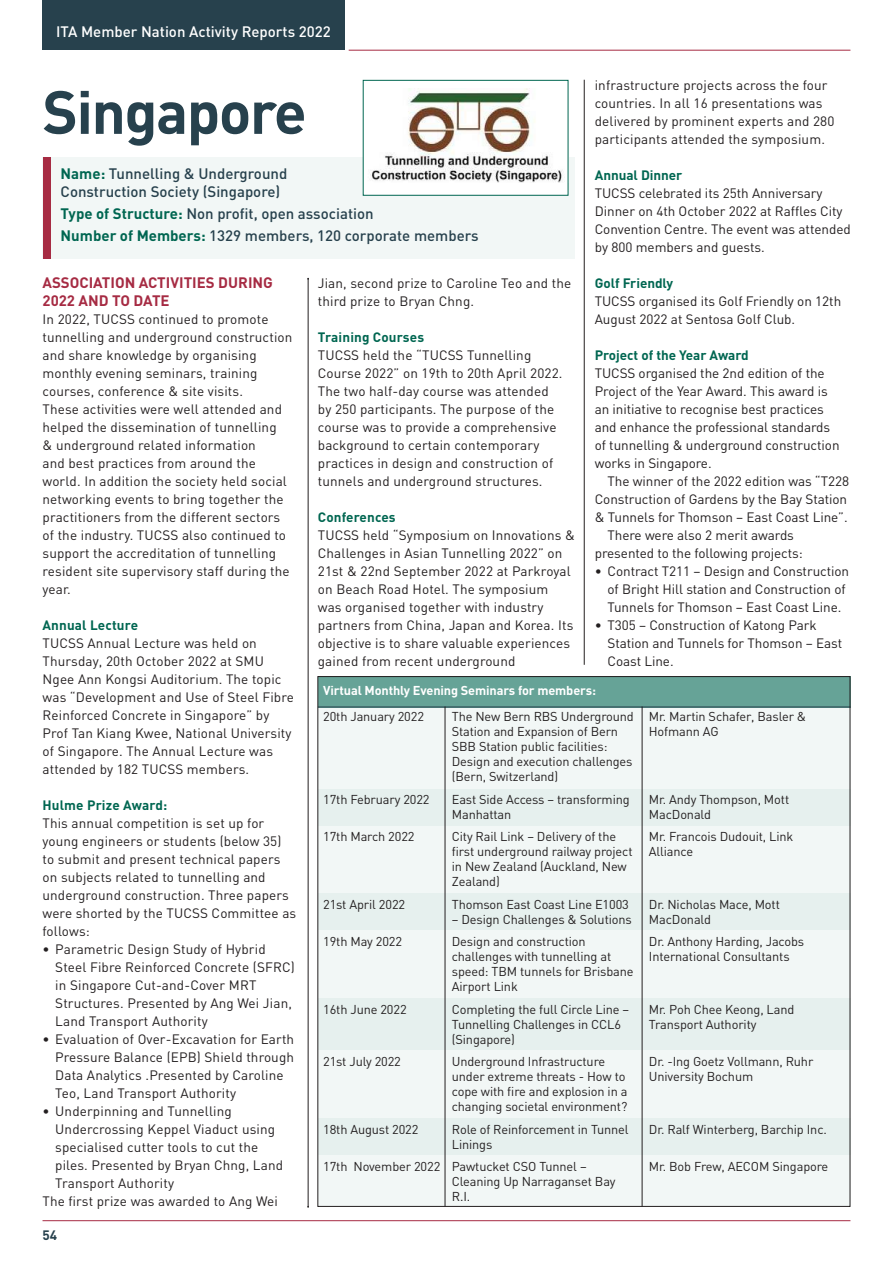
<style>
.page{position:relative;width:893px;height:1263px;background:#fff}
.page>*{position:absolute;margin:0;border:0;box-sizing:border-box;transform-origin:0 0}
.t1{font:700 60px "DIN";letter-spacing:-.025em;color:#27414d}
.t2{font:500 15px/18px "DIN";color:#27414d}
.t3{font:700 15px/18px "DIN";color:#a62b43}
.t4{font:500 15px "DIN";color:#fff}
.t5{font:13.5px/18px "DIN";letter-spacing:.01em;color:#231f20}
.t6{font:700 13.5px "DIN";letter-spacing:-.005em;color:#006651}
.t7{font:700 13.5px "DIN";color:#27414d}
.t8{font:12.75px/15px "DIN";letter-spacing:-.01em;color:#231f20}
.t9{font:700 12.75px "DIN";letter-spacing:-.01em;color:#fff}
.s1{font-weight:700;color:#006651}
</style>
<div class="page">
<div style="left:43px;top:0;width:302px;height:50px;background:#27414d"></div>
<hr style="left:349px;top:50px;width:501px;height:1px;background:#a62b43">
<hr style="left:43px;top:1220px;width:807px;height:1px;background:#a62b43">
<div style="left:318px;top:707px;width:532px;height:499px;background:#f2f7f6"></div>
<div style="left:318px;top:676px;width:532px;height:31px;background:#66a397"></div>
<div style="left:318px;top:789px;width:532px;height:37px;background:#e6f0ee"></div>
<div style="left:318px;top:893px;width:532px;height:36px;background:#e6f0ee"></div>
<div style="left:318px;top:998px;width:532px;height:52px;background:#e6f0ee"></div>
<div style="left:318px;top:1118px;width:532px;height:37px;background:#e6f0ee"></div>
<hr style="left:318px;top:707px;width:532px;height:1px;background:#27414d">
<hr style="left:642px;top:706px;width:1px;height:500px;background:#231f20">
<hr style="left:445px;top:706px;width:1px;height:500px;background:#231f20">
<div style="left:43px;top:157px;width:532px;height:101px;background:#f2f7f6"></div>
<div style="left:363px;top:80px;width:205px;height:115px;background:#fff"></div>
<img style="left:370px;top:88px;width:193px;height:95px">
<div style="left:363px;top:80px;width:205px;height:116px;border:1px solid #006651"></div>
<div style="left:43px;top:157px;width:8px;height:101px;background:#a62b43"></div>
<hr style="left:584px;top:80px;width:1px;height:585px;background:#231f20">
<hr style="left:308px;top:279px;width:1px;height:928px;background:#231f20">
<p class="t4" style="left:56px;top:22px;width:276px">ITA Member Nation Activity Reports 2022</p>
<p class="t5" style="left:595px;top:76px;width:241px">infrastructure projects across the four countries. In all 16 presentations was delivered by prominent experts and 280 participants attended the symposium.</p>
<p class="t6" style="left:595px;top:166px;width:89px">Annual Dinner</p>
<p class="t5" style="left:595px;top:184px;width:258px">TUCSS celebrated its 25th Anniversary Dinner on 4th October 2022 at Raffles City Convention Centre. The event was attended by 800 members and guests.</p>
<p class="t6" style="left:595px;top:274px;width:80px">Golf Friendly</p>
<p class="t5" style="left:595px;top:292px;width:248px">TUCSS organised its Golf Friendly on 12th<br>August 2022 at Sentosa Golf Club.</p>
<p class="t6" style="left:595px;top:346px;width:155px">Project of the Year Award</p>
<p class="t5" style="left:595px;top:364px;width:246px">TUCSS organised the 2nd edition of the Project of the Year Award. This award is an initiative to recognise best practices and enhance the professional standards of tunnelling &amp; underground construction works in Singapore.</p>
<p class="t5" style="left:607px;top:472px;width:243px">The winner of the 2022 edition was “T228</p>
<p class="t5" style="left:595px;top:490px;width:254px">Construction of Gardens by the Bay Station</p>
<p class="t5" style="left:595px;top:508px;width:254px">&amp; Tunnels for Thomson – East Coast Line”.</p>
<p class="t5" style="left:607px;top:526px;width:188px">There were also 2 merit awards</p>
<p class="t5" style="left:595px;top:544px;width:210px">presented to the following projects:</p>
<p class="t5" style="left:607px;top:562px;width:243px;text-indent:-13px">• Contract T211 – Design and Construction of Bright Hill station and Construction of<br>Tunnels for Thomson – East Coast Line.</p>
<p class="t5" style="left:607px;top:616px;width:236px;text-indent:-13px">• T305 – Construction of Katong Park<br>Station and Tunnels for Thomson – East<br>Coast Line.</p>
<h1 class="t1" style="left:43px;top:73px;width:266px">Singapore</h1>
<p class="t2" style="left:61px;top:164px;width:228px"><span class="s1">Name:</span> Tunnelling &amp; Underground<br>Construction Society (Singapore)</p>
<p class="t2" style="left:61px;top:202px;width:420px;line-height:22.2px"><span class="s1">Type of Structure:</span> Non profit, open association<br><span class="s1">Number of Members:</span> 1329 members, 120 corporate members</p>
<p class="t3" style="left:43px;top:273px;width:232px">ASSOCIATION ACTIVITIES DURING<br>2022 AND TO DATE</p>
<p class="t5" style="left:43px;top:310px;width:251px">In 2022, TUCSS continued to promote tunnelling and underground construction and share knowledge by organising monthly evening seminars, training courses, conference &amp; site visits.<br>These activities were well attended and helped the dissemination of tunnelling<br>&amp; underground related information<br>and best practices from around the world. In addition the society held social networking events to bring together the practitioners from the different sectors of the industry. TUCSS also continued to support the accreditation of tunnelling resident site supervisory staff during the year.</p>
<p class="t6" style="left:43px;top:616px;width:97px">Annual Lecture</p>
<p class="t5" style="left:43px;top:634px;width:253px">TUCSS Annual Lecture was held on Thursday, 20th October 2022 at SMU Ngee Ann Kongsi Auditorium. The topic was “Development and Use of Steel Fibre Reinforced Concrete in Singapore” by Prof Tan Kiang Kwee, National University of Singapore. The Annual Lecture was attended by 182 TUCSS members.</p>
<p class="t6" style="left:43px;top:796px;width:126px">Hulme Prize Award:</p>
<p class="t5" style="left:43px;top:814px;width:255px">This annual competition is set up for young engineers or students (below 35) to submit and present technical papers on subjects related to tunnelling and underground construction. Three papers were shorted by the TUCSS Committee as follows:</p>
<p class="t5" style="left:55px;top:940px;width:241px;text-indent:-13px">• Parametric Design Study of Hybrid Steel Fibre Reinforced Concrete (SFRC) in Singapore Cut-and-Cover MRT Structures. Presented by Ang Wei Jian, Land Transport Authority</p>
<p class="t5" style="left:55px;top:1030px;width:240px;text-indent:-13px">• Evaluation of Over-Excavation for Earth Pressure Balance (EPB) Shield through Data Analytics .Presented by Caroline Teo, Land Transport Authority</p>
<p class="t5" style="left:43px;top:1102px;width:191px">• Underpinning and Tunnelling</p>
<p class="t5" style="left:55px;top:1120px;width:221px">Undercrossing Keppel Viaduct using</p>
<p class="t5" style="left:55px;top:1138px;width:205px">specialised cutter tools to cut the</p>
<p class="t5" style="left:55px;top:1156px;width:229px">piles. Presented by Bryan Chng, Land</p>
<p class="t5" style="left:55px;top:1174px;width:120px">Transport Authority</p>
<p class="t5" style="left:43px;top:1192px;width:237px">The first prize was awarded to Ang Wei</p>
<p class="t5" style="left:318px;top:274px;width:255px">Jian, second prize to Caroline Teo and the third prize to Bryan Chng.</p>
<p class="t6" style="left:318px;top:328px;width:108px">Training Courses</p>
<p class="t5" style="left:318px;top:346px;width:246px">TUCSS held the “TUCSS Tunnelling Course 2022” on 19th to 20th April 2022.<br>The two half-day course was attended by 250 participants. The purpose of the course was to provide a comprehensive background to certain contemporary practices in design and construction of tunnels and underground structures.</p>
<p class="t6" style="left:318px;top:508px;width:79px">Conferences</p>
<p class="t5" style="left:318px;top:526px;width:259px">TUCSS held “Symposium on Innovations &amp; Challenges in Asian Tunnelling 2022” on 21st &amp; 22nd September 2022 at Parkroyal on Beach Road Hotel. The symposium was organised together with industry partners from China, Japan and Korea. Its objective is to share valuable experiences gained from recent underground</p>
<p class="t9" style="left:323px;top:682px;width:274px">Virtual Monthly Evening Seminars for members:</p>
<p class="t8" style="left:649px;top:709px;width:159px">Mr. Martin Schafer, Basler &amp;<br>Hofmann AG</p>
<p class="t8" style="left:323px;top:709px;width:102px">20th January 2022</p>
<p class="t8" style="left:452px;top:709px;width:184px">The New Bern RBS Underground<br>Station and Expansion of Bern<br>SBB Station public facilities:<br>Design and execution challenges (Bern, Switzerland)</p>
<p class="t8" style="left:452px;top:791px;width:179px">East Side Access – transforming<br>Manhattan</p>
<p class="t8" style="left:452px;top:829px;width:182px">City Rail Link – Delivery of the first underground railway project in New Zealand (Auckland, New<br>Zealand)</p>
<p class="t8" style="left:452px;top:896px;width:179px">Thomson East Coast Line E1003</p>
<p class="t8" style="left:452px;top:907px;width:182px;line-height:22.5px">– Design Challenges &amp; Solutions<br>Design and construction</p>
<p class="t8" style="left:452px;top:949px;width:183px">challenges with tunnelling at speed: TBM tunnels for Brisbane<br>Airport Link</p>
<p class="t8" style="left:452px;top:1001px;width:179px">Completing the full Circle Line –<br>Tunnelling Challenges in CCL6 (Singapore)</p>
<p class="t8" style="left:452px;top:1054px;width:177px">Underground Infrastructure under extreme threats - How to cope with fire and explosion in a changing societal environment?</p>
<p class="t8" style="left:452px;top:1121px;width:178px">Role of Reinforcement in Tunnel<br>Linings</p>
<p class="t8" style="left:452px;top:1159px;width:165px">Pawtucket CSO Tunnel –<br>Cleaning Up Narraganset Bay<br>R.I.</p>
<p class="t8" style="left:649px;top:791px;width:142px">Mr. Andy Thompson, Mott<br>MacDonald</p>
<p class="t8" style="left:649px;top:829px;width:146px">Mr. Francois Dudouit, Link<br>Alliance</p>
<p class="t8" style="left:323px;top:791px;width:108px">17th February 2022</p>
<p class="t8" style="left:323px;top:829px;width:93px">17th March 2022</p>
<p class="t8" style="left:649px;top:896px;width:133px">Dr. Nicholas Mace, Mott<br>MacDonald</p>
<p class="t8" style="left:649px;top:934px;width:157px">Dr. Anthony Harding, Jacobs<br>International Consultants</p>
<p class="t8" style="left:323px;top:896px;width:84px">21st April 2022</p>
<p class="t8" style="left:323px;top:934px;width:80px">19th May 2022</p>
<p class="t8" style="left:649px;top:1001px;width:147px">Mr. Poh Chee Keong, Land<br>Transport Authority</p>
<p class="t8" style="left:649px;top:1054px;width:166px">Dr. -Ing Goetz Vollmann, Ruhr<br>University Bochum</p>
<p class="t8" style="left:323px;top:1001px;width:85px">16th June 2022</p>
<p class="t8" style="left:323px;top:1054px;width:79px">21st July 2022</p>
<p class="t8" style="left:649px;top:1121px;width:180px">Dr. Ralf Winterberg, Barchip Inc.</p>
<p class="t8" style="left:649px;top:1159px;width:181px">Mr. Bob Frew, AECOM Singapore</p>
<p class="t8" style="left:323px;top:1121px;width:97px">18th August 2022</p>
<p class="t8" style="left:323px;top:1159px;width:119px">17th November 2022</p>
<p class="t7" style="left:43px;top:1226px;width:16px">54</p>
</div>
